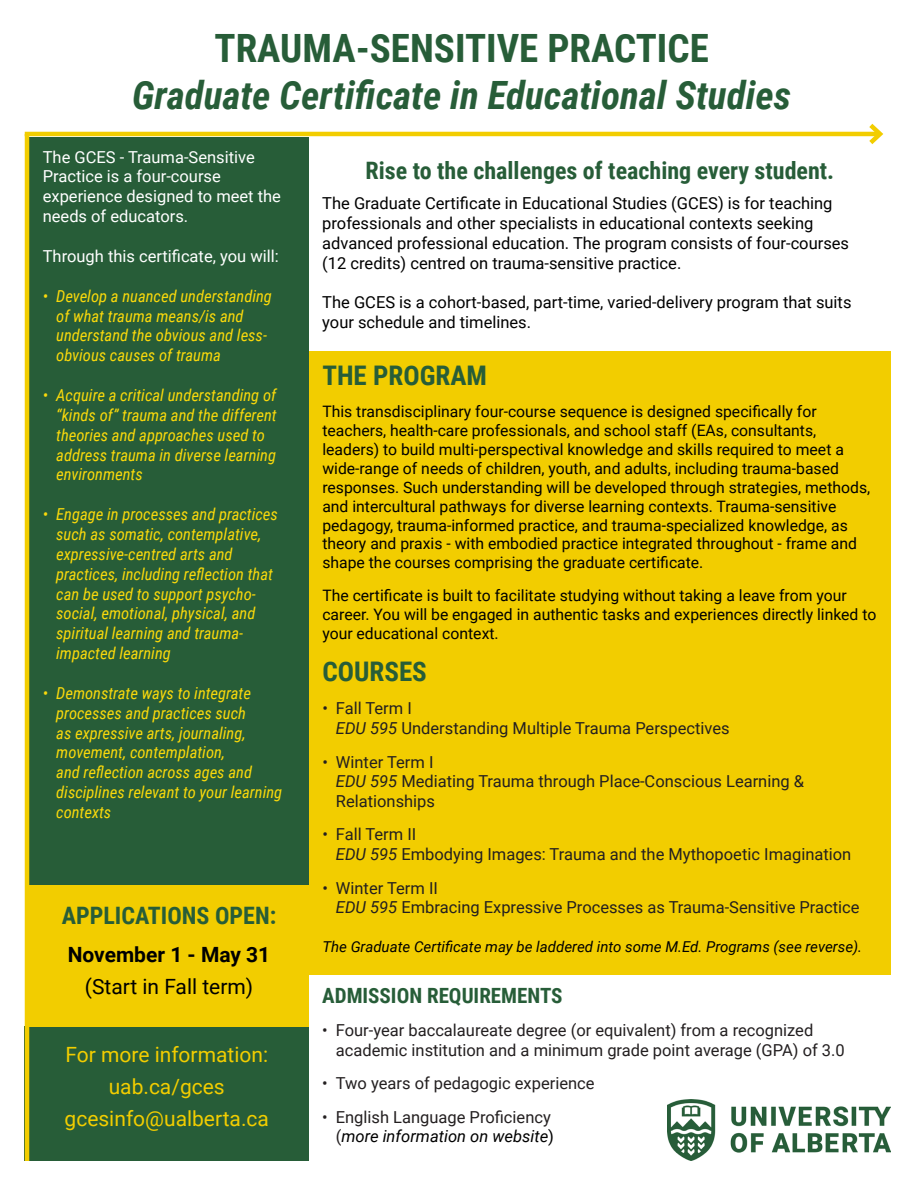
<style>
.page{position:relative;width:918px;height:1188px;background:#fff}
.page>*{position:absolute;margin:0;border:0;box-sizing:border-box;transform-origin:0 0}
.t1{font:italic 700 39px "Roboto Condensed";color:#275d38}
.t2{font:700 39px "Roboto Condensed";color:#275d38}
.t3{font:700 27px "Roboto Condensed";color:#275d38}
.t4{font:700 24px "Roboto Condensed";color:#275d38}
.t5{font:21px "Roboto";color:#f2cd00}
.t6{font:700 21px "Roboto Condensed";color:#275d38}
.t7{font:21px "Roboto";color:#000}
.t8{font:700 21px "Roboto";color:#000}
.t9{font:italic 16.5px/19.8px "Roboto Condensed";color:#fad90b}
.t10{font:16.5px/19.8px "Roboto";color:#231f20}
.t11{font:16.5px/19.8px "Roboto";color:#000}
.t12{font:16.5px/19.8px "Roboto";color:#fff}
.t13{font:15.75px/18.9px "Roboto";color:#000}
.t14{font:italic 15px "Roboto";color:#000}
.s1{font-style:italic}
.s2{font-style:italic;color:#000}
.s3{color:#000}
</style>
<div class="page">
<div style="left:309px;top:351px;width:581px;height:623px;background:#f2cd00"></div>
<div style="left:25px;top:1026px;width:284px;height:135px;background:#275d38"></div>
<div style="left:29px;top:137px;width:280px;height:749px;background:#275d38"></div>
<hr style="left:25px;top:132px;width:855px;height:4px;background:#f2cd00">
<svg style="left:864px;top:123px;width:20px;height:22px"></svg>
<hr style="left:25px;top:134px;width:4px;height:1027px;background:#f2cd00">
<div style="left:29px;top:885px;width:280px;height:142px;background:#f2cd00"></div>
<img style="left:667px;top:1100px;width:224px;height:61px">
<p class="t2" style="left:215px;top:21px;width:496px">TRAUMA-SENSITIVE PRACTICE</p>
<p class="t1" style="left:132px;top:68px;width:660px">Graduate Certificate in Educational Studies</p>
<p class="t12" style="left:43px;top:146px;width:240px">The GCES - Trauma-Sensitive<br>Practice is a four-course experience designed to meet the needs of educators.</p>
<p class="t12" style="left:43px;top:245px;width:238px">Through this certificate, you will:</p>
<p class="t9" style="left:56px;top:285px;width:217px;text-indent:-14px">• Develop a nuanced understanding of what trauma means/is and understand the obvious and less&shy;obvious causes of trauma</p>
<p class="t9" style="left:56px;top:385px;width:222px;text-indent:-14px">• Acquire a critical understanding of “kinds of” trauma and the different theories and approaches used to address trauma in diverse learning environments</p>
<p class="t9" style="left:56px;top:504px;width:223px;text-indent:-14px">• Engage in processes and practices such as somatic, contemplative, expressive-centred arts and practices, including reflection that can be used to support psycho&shy;social, emotional, physical, and spiritual learning and trauma&shy;impacted learning</p>
<p class="t9" style="left:56px;top:683px;width:228px;text-indent:-14px">• Demonstrate ways to integrate processes and practices such<br>as expressive arts, journaling, movement, contemplation,<br>and reflection across ages and disciplines relevant to your learning contexts</p>
<p class="t4" style="left:62px;top:898px;width:216px">APPLICATIONS OPEN:</p>
<p class="t8" style="left:68px;top:940px;width:204px">November 1 - May 31</p>
<p class="t7" style="left:85px;top:972px;width:170px">(Start in Fall term)</p>
<p class="t5" style="left:65px;top:1040px;width:204px">For more information:</p>
<p class="t5" style="left:109px;top:1072px;width:118px">uab.ca/gces</p>
<p class="t5" style="left:65px;top:1104px;width:206px">gcesinfo@ualberta.ca</p>
<p class="t4" style="left:366px;top:153px;width:470px">Rise to the challenges of teaching every student.</p>
<p class="t11" style="left:322px;top:193px;width:528px">The Graduate Certificate in Educational Studies (GCES) is for teaching professionals and other specialists in educational contexts seeking advanced professional education. The program consists of four-courses (12 credits) centred on trauma-sensitive practice.</p>
<p class="t11" style="left:322px;top:292px;width:531px">The GCES is a cohort-based, part-time, varied-delivery program that suits your schedule and timelines.</p>
<p class="t3" style="left:322px;top:356px;width:166px">THE PROGRAM</p>
<p class="t13" style="left:322px;top:402px;width:549px">This transdisciplinary four-course sequence is designed specifically for teachers, health-care professionals, and school staff (EAs, consultants, leaders) to build multi-perspectival knowledge and skills required to meet a wide-range of needs of children, youth, and adults, including trauma-based responses. Such understanding will be developed through strategies, methods, and intercultural pathways for diverse learning contexts. Trauma-sensitive pedagogy, trauma-informed practice, and trauma-specialized knowledge, as theory and praxis - with embodied practice integrated throughout - frame and shape the courses comprising the graduate certificate.</p>
<p class="t13" style="left:322px;top:585px;width:555px">The certificate is built to facilitate studying without taking a leave from your career. You will be engaged in authentic tasks and experiences directly linked to your educational context.</p>
<p class="t3" style="left:322px;top:653px;width:106px">COURSES</p>
<p class="t10" style="left:336px;top:698px;width:395px;text-indent:-14px">• Fall Term I<br><span class="s1">EDU 595</span> Understanding Multiple Trauma Perspectives</p>
<p class="t10" style="left:336px;top:751px;width:470px;text-indent:-14px">• Winter Term I<br><span class="s1">EDU 595</span> Mediating Trauma through Place-Conscious Learning &amp;<br>Relationships</p>
<p class="t10" style="left:336px;top:824px;width:517px;text-indent:-14px">• Fall Term II<br><span class="s1">EDU 595</span> Embodying Images: Trauma and the Mythopoetic Imagination</p>
<p class="t10" style="left:336px;top:877px;width:525px;text-indent:-14px">• Winter Term II<br><span class="s1">EDU 595</span> Embracing Expressive Processes as Trauma-Sensitive Practice</p>
<p class="t14" style="left:322px;top:936px;width:541px">The Graduate Certificate may be laddered into some M.Ed. Programs (see reverse).</p>
<p class="t6" style="left:322px;top:981px;width:242px">ADMISSION REQUIREMENTS</p>
<p class="t10" style="left:336px;top:1020px;width:511px;text-indent:-14px">• Four-year baccalaureate degree (or equivalent) from a recognized academic institution and a minimum grade point average (GPA) of 3.0</p>
<p class="t10" style="left:322px;top:1073px;width:274px">• Two years of pedagogic experience</p>
<p class="t10" style="left:322px;top:1106px;width:233px;text-align:right">• English Language Proficiency (<span class="s2">more information on website</span><span class="s3">)</span></p>
</div>
